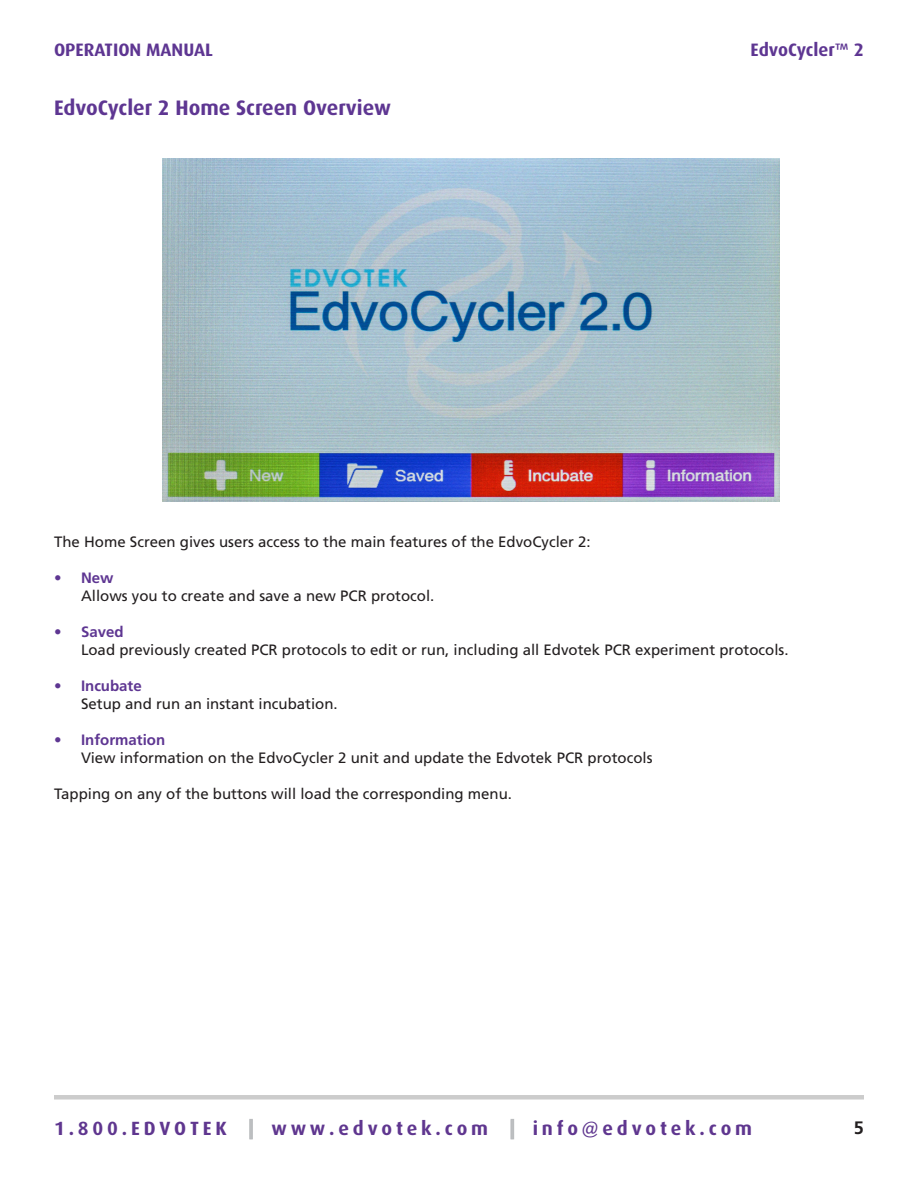
<style>
.page{position:relative;width:918px;height:1188px;background:#fff}
.page>*{position:absolute;margin:0;border:0;box-sizing:border-box;transform-origin:0 0}
.Opening_Paragraph_ti{font:700 21px "Dax";color:#5e3692}
.t1{font:700 19.2px "Dax";letter-spacing:.2em;color:#5f368f}
.t2{font:700 18px "Dax";color:#5e3692}
.t3{font:700 18px "Frutiger";color:#231f20}
.Body_Text_2{font:15px "Frutiger";color:#231f20}
.Body_Text{font:15px "Frutiger";color:#231f20}
.Subhead_3{font:700 15px "Frutiger";color:#5e3692}
.s1{color:#bbbdbf}
</style>
<div class="page">
<div style="left:249px;top:1119px;width:4px;height:20px;border:1px solid #bbbdbf"></div>
<div style="left:511px;top:1119px;width:3px;height:20px;border:1px solid #bbbdbf"></div>
<div style="left:54px;top:1095px;width:810px;height:5px;background:#ccc"></div>
<img style="left:162px;top:158px;width:617px;height:344px">
<p class="t2" style="left:54px;top:39px;width:161px">OPERATION MANUAL</p>
<p class="t2" style="left:751px;top:39px;width:115px">EdvoCycler™ 2</p>
<p class="Opening_Paragraph_ti" style="left:54px;top:96px;width:338px">EdvoCycler 2 Home Screen Overview</p>
<p class="Body_Text" style="left:54px;top:533px;width:538px">The Home Screen gives users access to the main features of the EdvoCycler 2:</p>
<p class="Subhead_3" style="left:54px;top:569px;width:61px">• New</p>
<p class="Body_Text_2" style="left:81px;top:587px;width:355px">Allows you to create and save a new PCR protocol.</p>
<p class="Subhead_3" style="left:54px;top:623px;width:71px">• Saved</p>
<p class="Body_Text_2" style="left:81px;top:641px;width:709px">Load previously created PCR protocols to edit or run, including all Edvotek PCR experiment protocols.</p>
<p class="Subhead_3" style="left:54px;top:677px;width:89px">• Incubate</p>
<p class="Body_Text_2" style="left:81px;top:695px;width:258px">Setup and run an instant incubation.</p>
<p class="Subhead_3" style="left:54px;top:731px;width:113px">• Information</p>
<p class="Body_Text_2" style="left:81px;top:749px;width:573px">View information on the EdvoCycler 2 unit and update the Edvotek PCR protocols</p>
<p class="Body_Text" style="left:54px;top:785px;width:460px">Tapping on any of the buttons will load the corresponding menu.</p>
<p class="t1" style="left:54px;top:1117px;width:700px">1.800.EDVOTEK <span class="s1">|</span> www.edvotek.com <span class="s1">|</span> info@edvotek.com</p>
<p class="t3" style="left:854px;top:1117px;width:12px">5</p>
</div>
